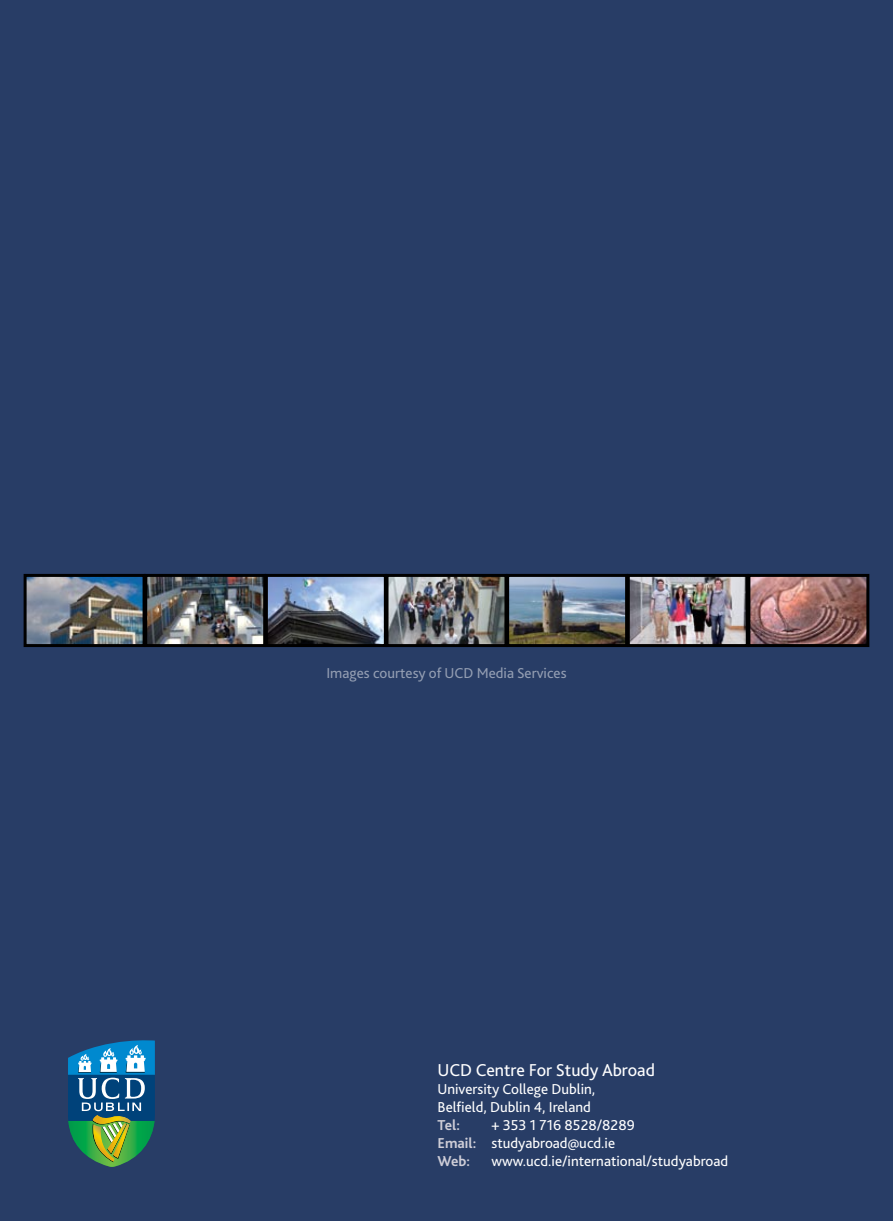
<style>
.page{position:relative;width:893px;height:1221px;background:#fff}
.page>*{position:absolute;margin:0;border:0;box-sizing:border-box;transform-origin:0 0}
.t1{font:18px "Bliss 2";color:#fff}
.t2{font:15px/18px "Bliss 2";color:#fff}
.t3{font:700 15px "Bliss 2";color:#cfced8}
.s1{font-weight:700;color:#cfced8}
</style>
<div class="page">
<div style="left:0;top:0;width:893px;height:1220px;background:#283d66"></div>
<svg style="left:68px;top:1040px;width:87px;height:126px;background:#3d8184"></svg>
<img style="left:28px;top:578px;width:114px;height:65px">
<div style="left:24px;top:574px;width:122px;height:73px;border:3px solid #000"></div>
<img style="left:751px;top:578px;width:114px;height:65px">
<div style="left:747px;top:574px;width:122px;height:73px;border:3px solid #000"></div>
<img style="left:510px;top:578px;width:235px;height:65px">
<div style="left:627px;top:574px;width:122px;height:73px;border:3px solid #000"></div>
<div style="left:506px;top:574px;width:122px;height:73px;border:3px solid #000"></div>
<img style="left:389px;top:578px;width:114px;height:65px">
<div style="left:385px;top:574px;width:122px;height:73px;border:3px solid #000"></div>
<img style="left:148px;top:578px;width:235px;height:65px">
<div style="left:265px;top:574px;width:122px;height:73px;border:3px solid #000"></div>
<div style="left:144px;top:574px;width:122px;height:73px;border:3px solid #000"></div>
<p class="t2" style="left:326px;top:664px;width:242px">Images courtesy of UCD Media Services</p>
<p class="t1" style="left:437px;top:1059px;width:219px">UCD Centre For Study Abroad</p>
<p class="t2" style="left:437px;top:1079px;width:159px">University College Dublin,<br>Belfield, Dublin 4, Ireland</p>
<p class="t3" style="left:437px;top:1115px;width:24px">Tel:</p>
<p class="t2" style="left:437px;top:1115px;width:199px;text-indent:54px">+ 353 1 716 8528/8289<br><span class="s1">Email:</span> studyabroad@ucd.ie<br><span class="s1">Web:</span></p>
<p class="t2" style="left:491px;top:1151px;width:238px">www.ucd.ie/international/studyabroad</p>
</div>
